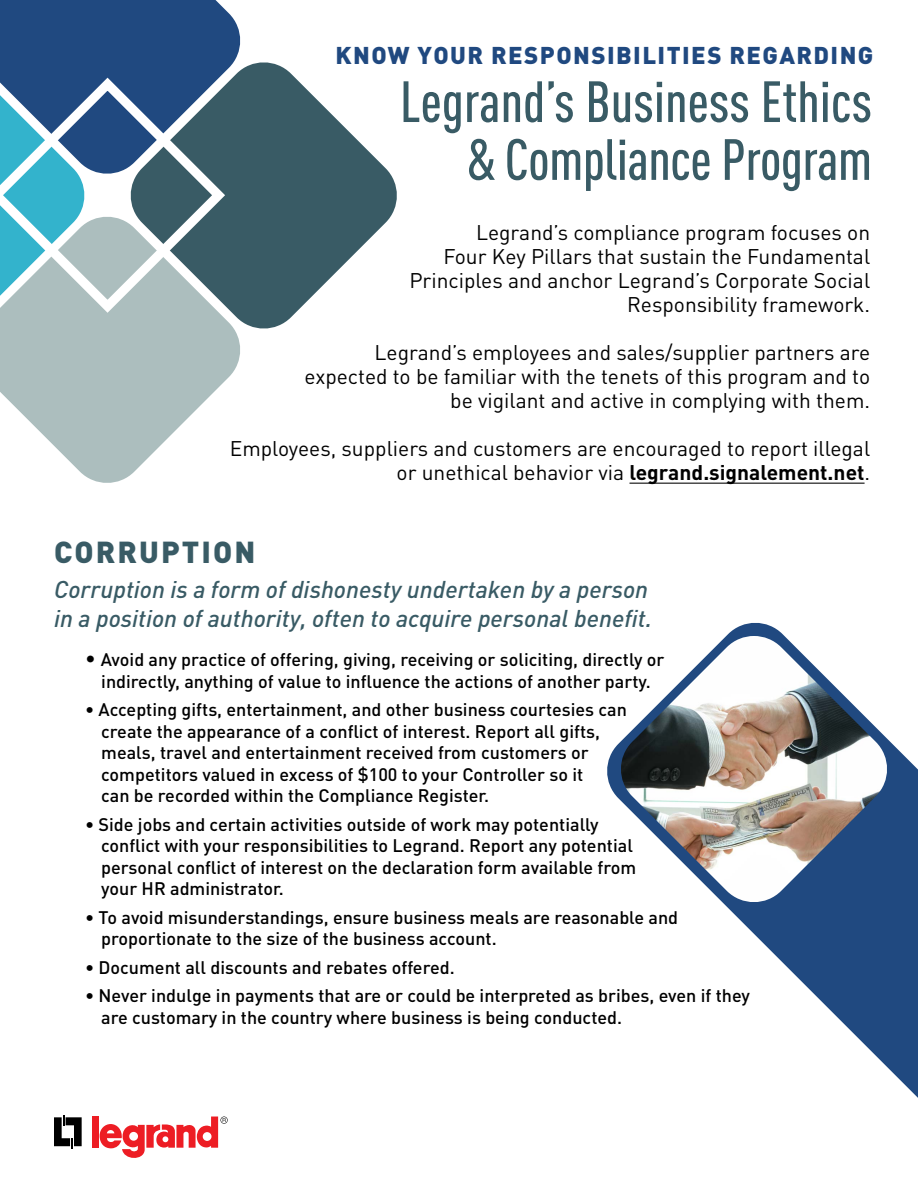
<style>
.page{position:relative;width:918px;height:1188px;background:#fff}
.page>*{position:absolute;margin:0;border:0;box-sizing:border-box;transform-origin:0 0}
.t1{font:500 condensed 57.15px/57.9px "DIN Pro";color:#395b65;text-align:right}
.t2{font:900 30px "DIN Pro";letter-spacing:.07em;color:#395b65}
.t3{font:italic 500 24px/28.8px "DIN Pro";color:#395b65}
.t4{font:900 24px "DIN Pro";letter-spacing:.06em;color:#204980}
.t5{font:21px/24px "DIN Pro";color:#000;text-align:right}
.t6{font:500 18px/21.6px "DIN Pro";color:#000}
.s1{font-weight:700}
.s2{font-size:21px}
</style>
<div class="page">
<svg style="left:607px;top:623px;width:311px;height:475px"></svg>
<div style="left:0;top:0;width:241px;height:71px;background:#204980"></div>
<svg style="left:0;top:319px;width:240px;height:164px;fill:#acbebe"></svg>
<svg style="left:127px;top:59px;width:270px;height:273px;fill:#395b65"></svg>
<svg style="left:0;top:71px;width:232px;height:248px"></svg>
<hr style="left:629px;top:483px;width:236px;height:1px;background:#000">
<img style="left:617px;top:636px;width:274px;height:270px">
<svg style="left:54px;top:1115px;width:28px;height:34px"></svg>
<div style="left:92px;top:1117px;width:6px;height:31px;background:#ed1d24"></div>
<svg style="left:100px;top:1117px;width:128px;height:41px"></svg>
<h3 class="t4" style="left:336px;top:39px;width:539px">KNOW YOUR RESPONSIBILITIES REGARDING</h3>
<h1 class="t1" style="left:400px;top:72px;width:474px">Legrand’s Business Ethics &amp; Compliance Program</h1>
<p class="t5" style="left:409px;top:220px;width:462px">Legrand’s compliance program focuses on<br>Four Key Pillars that sustain the Fundamental Principles and anchor Legrand’s Corporate Social Responsibility framework.</p>
<p class="t5" style="left:305px;top:340px;width:567px">Legrand’s employees and sales/supplier partners are expected to be familiar with the tenets of this program and to be vigilant and active in complying with them.</p>
<p class="t5" style="left:230px;top:436px;width:642px">Employees, suppliers and customers are encouraged to report illegal or unethical behavior via <span class="s1">legrand.signalement.net</span>.</p>
<h2 class="t2" style="left:54px;top:532px;width:203px">CORRUPTION</h2>
<h3 class="t3" style="left:54px;top:575px;width:600px">Corruption is a form of dishonesty undertaken by a person in a position of authority, often to acquire personal benefit.</h3>
<p class="t6" style="left:85px;top:648px;width:581px;text-align:center"><span class="s2">•</span> Avoid any practice of offering, giving, receiving or soliciting, directly or indirectly, anything of value to influence the actions of another party.</p>
<p class="t6" style="left:101px;top:698px;width:527px;text-indent:-16px">• Accepting gifts, entertainment, and other business courtesies can create the appearance of a conflict of interest. Report all gifts, meals, travel and entertainment received from customers or competitors valued in excess of $100 to your Controller so it<br>can be recorded within the Compliance Register.</p>
<p class="t6" style="left:101px;top:813px;width:537px;text-indent:-16px">• Side jobs and certain activities outside of work may potentially conflict with your responsibilities to Legrand. Report any potential personal conflict of interest on the declaration form available from your HR administrator.</p>
<p class="t6" style="left:101px;top:906px;width:578px;text-indent:-16px">• To avoid misunderstandings, ensure business meals are reasonable and proportionate to the size of the business account.</p>
<p class="t6" style="left:85px;top:956px;width:371px">• Document all discounts and rebates offered.</p>
<p class="t6" style="left:101px;top:984px;width:650px;text-indent:-16px">• Never indulge in payments that are or could be interpreted as bribes, even if they are customary in the country where business is being conducted.</p>
</div>
